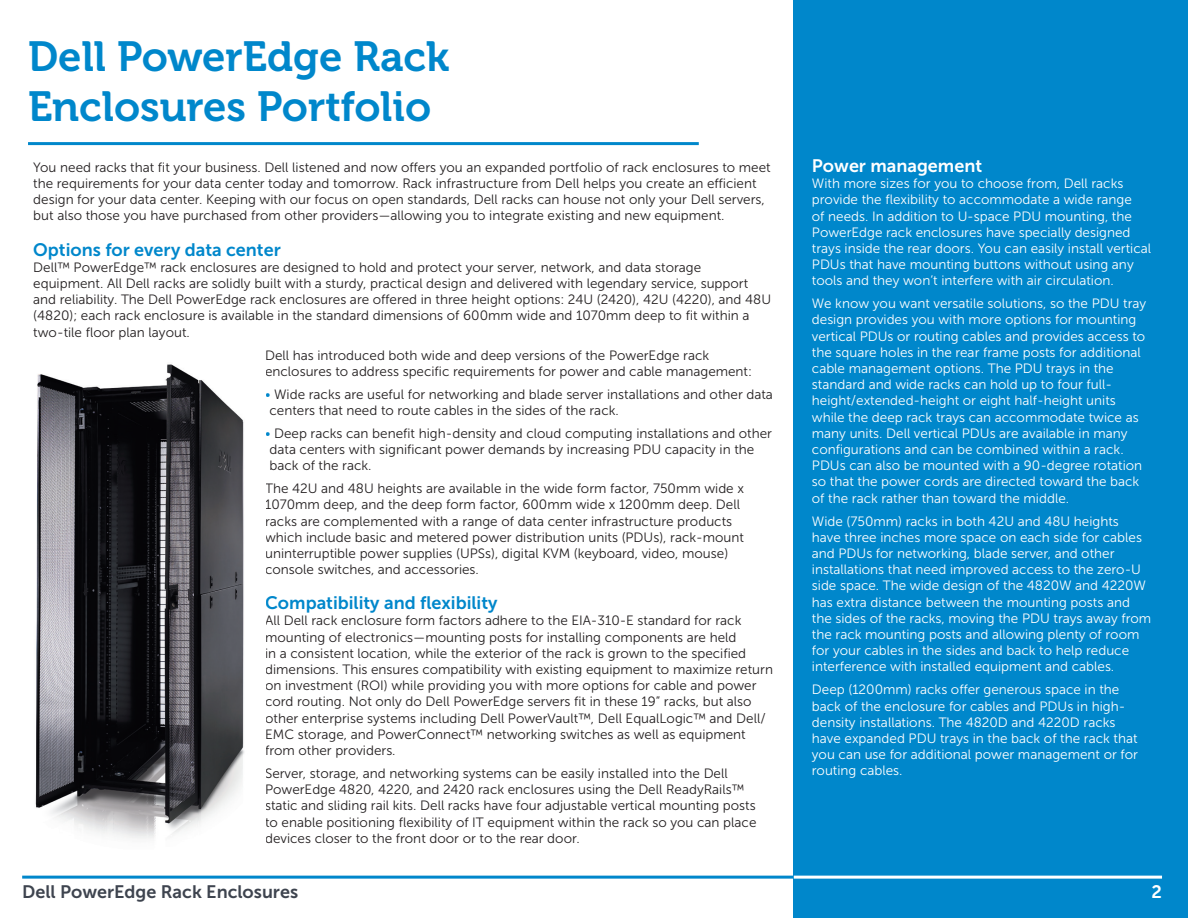
<style>
.page{position:relative;width:1188px;height:918px;background:#fff}
.page>*{position:absolute;margin:0;border:0;box-sizing:border-box;transform-origin:0 0}
.t1{font:42px/50.4px "Museo For Dell 700";color:#0087cb}
.Subhead{font:18px "Museo Sans For Dell 700";color:#0087cb}
.Subhead-2{font:18px "Museo Sans For Dell 700";color:#3e444f}
.Subhead-3{font:18px "Museo Sans For Dell 700";color:#fff}
.Body{font:13.5px/16.2px "Museo Sans For Dell 300";color:#231f20}
.Body-2{font:13.5px/16.2px "Museo Sans For Dell 300";color:#fff}
.s1{color:#0087cb}
</style>
<div class="page">
<hr style="left:22px;top:876px;width:1140px;height:3px;background:#0087cb">
<div style="left:794px;top:0;width:394px;height:918px;background:#0087cb"></div>
<hr style="left:794px;top:876px;width:368px;height:3px;background:#fff">
<hr style="left:28px;top:142px;width:671px;height:3px;background:#0087cb">
<img style="left:35px;top:364px;width:209px;height:475px">
<p class="t1" style="left:28px;top:32px;width:423px">Dell PowerEdge Rack<br>Enclosures Portfolio</p>
<p class="Body" style="left:33px;top:159px;width:739px">You need racks that fit your business. Dell listened and now offers you an expanded portfolio of rack enclosures to meet the requirements for your data center today and tomorrow. Rack infrastructure from Dell helps you create an efficient design for your data center. Keeping with our focus on open standards, Dell racks can house not only your Dell servers, but also those you have purchased from other providers—allowing you to integrate existing and new equipment.</p>
<p class="Subhead" style="left:33px;top:239px;width:249px">Options for every data center</p>
<p class="Body" style="left:33px;top:259px;width:739px">Dell™ PowerEdge™ rack enclosures are designed to hold and protect your server, network, and data storage equipment. All Dell racks are solidly built with a sturdy, practical design and delivered with legendary service, support and reliability. The Dell PowerEdge rack enclosures are offered in three height options: 24U (2420), 42U (4220), and 48U (4820); each rack enclosure is available in the standard dimensions of 600mm wide and 1070mm deep to fit within a two-tile floor plan layout.</p>
<p class="Body" style="left:265px;top:347px;width:489px">Dell has introduced both wide and deep versions of the PowerEdge rack enclosures to address specific requirements for power and cable management:</p>
<p class="Body" style="left:270px;top:386px;width:505px;text-indent:-4px"><span class="s1">•</span> Wide racks are useful for networking and blade server installations and other data centers that need to route cables in the sides of the rack.</p>
<p class="Body" style="left:270px;top:425px;width:504px;text-indent:-4px"><span class="s1">•</span> Deep racks can benefit high-density and cloud computing installations and other data centers with significant power demands by increasing PDU capacity in the back of the rack.</p>
<p class="Body" style="left:265px;top:481px;width:480px">The 42U and 48U heights are available in the wide form factor, 750mm wide x 1070mm deep, and the deep form factor, 600mm wide x 1200mm deep. Dell racks are complemented with a range of data center infrastructure products which include basic and metered power distribution units (PDUs), rack-mount uninterruptible power supplies (UPSs), digital KVM (keyboard, video, mouse) console switches, and accessories.</p>
<p class="Subhead" style="left:265px;top:593px;width:234px">Compatibility and flexibility</p>
<p class="Body" style="left:265px;top:613px;width:509px">All Dell rack enclosure form factors adhere to the EIA-310-E standard for rack mounting of electronics—mounting posts for installing components are held<br>in a consistent location, while the exterior of the rack is grown to the specified dimensions. This ensures compatibility with existing equipment to maximize return on investment (ROI) while providing you with more options for cable and power cord routing. Not only do Dell PowerEdge servers fit in these 19” racks, but also other enterprise systems including Dell PowerVault™, Dell EqualLogic™ and Dell/ EMC storage, and PowerConnect™ networking switches as well as equipment from other providers.</p>
<p class="Body" style="left:265px;top:765px;width:493px">Server, storage, and networking systems can be easily installed into the Dell PowerEdge 4820, 4220, and 2420 rack enclosures using the Dell ReadyRails™ static and sliding rail kits. Dell racks have four adjustable vertical mounting posts to enable positioning flexibility of IT equipment within the rack so you can place devices closer to the front door or to the rear door.</p>
<p class="Subhead-2" style="left:22px;top:882px;width:277px">Dell PowerEdge Rack Enclosures</p>
<p class="Subhead-3" style="left:812px;top:156px;width:172px">Power management</p>
<p class="Body-2" style="left:812px;top:175px;width:341px">With more sizes for you to choose from, Dell racks provide the flexibility to accommodate a wide range<br>of needs. In addition to U-space PDU mounting, the PowerEdge rack enclosures have specially designed trays inside the rear doors. You can easily install vertical PDUs that have mounting buttons without using any tools and they won’t interfere with air circulation.</p>
<p class="Body-2" style="left:812px;top:296px;width:336px">We know you want versatile solutions, so the PDU tray design provides you with more options for mounting vertical PDUs or routing cables and provides access to the square holes in the rear frame posts for additional cable management options. The PDU trays in the standard and wide racks can hold up to four full&shy;height/extended-height or eight half-height units while the deep rack trays can accommodate twice as many units. Dell vertical PDUs are available in many configurations and can be combined within a rack.<br>PDUs can also be mounted with a 90-degree rotation so that the power cords are directed toward the back of the rack rather than toward the middle.</p>
<p class="Body-2" style="left:812px;top:513px;width:341px">Wide (750mm) racks in both 42U and 48U heights have three inches more space on each side for cables and PDUs for networking, blade server, and other installations that need improved access to the zero-U side space. The wide design of the 4820W and 4220W has extra distance between the mounting posts and the sides of the racks, moving the PDU trays away from the rack mounting posts and allowing plenty of room for your cables in the sides and back to help reduce interference with installed equipment and cables.</p>
<p class="Body-2" style="left:812px;top:682px;width:328px">Deep (1200mm) racks offer generous space in the back of the enclosure for cables and PDUs in high&shy;density installations. The 4820D and 4220D racks have expanded PDU trays in the back of the rack that you can use for additional power management or for routing cables.</p>
<p class="Subhead-3" style="left:1152px;top:882px;width:12px">2</p>
</div>
